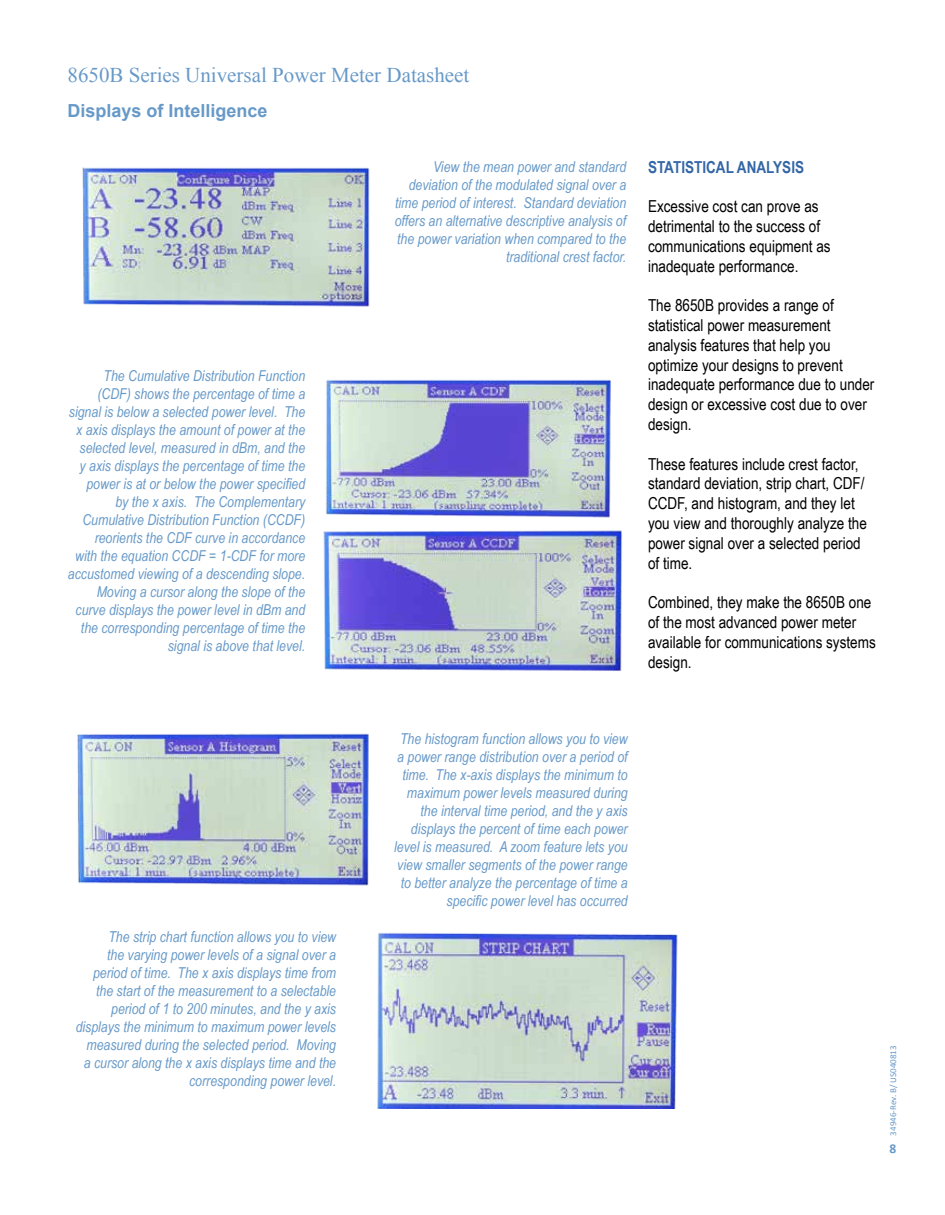
<style>
.page{position:relative;width:945px;height:1215px;background:#fff}
.page>*{position:absolute;margin:0;border:0;box-sizing:border-box;transform-origin:0 0}
.t1{font:21px "Times New Roman";color:#6799c8}
.t2{font:700 18px "Arial";color:#6799c8}
.t3{font:16.5px/19.8px "Arial Narrow";color:#000}
.t4{font:700 16.5px "Arial Narrow";color:#3366a6}
.t5{font:italic 15px/18px "Arial Narrow";color:#6799c8;text-align:right}
.t6{font:700 13.5px "Calibri";color:#6799c8}
.t7{font:9px "Calibri";color:#6799c8}
</style>
<div class="page">
<img style="left:82px;top:167px;width:288px;height:140px">
<img style="left:325px;top:379px;width:286px;height:139px">
<img style="left:323px;top:530px;width:299px;height:141px">
<img style="left:77px;top:733px;width:292px;height:153px">
<img style="left:377px;top:932px;width:301px;height:176px">
<h1 class="t1" style="left:68px;top:61px;width:403px">8650B Series Universal Power Meter Datasheet</h1>
<p class="t2" style="left:68px;top:99px;width:202px">Displays of Intelligence</p>
<p class="t5" style="left:68px;top:366px;width:239px">The Cumulative Distribution Function (CDF) shows the percentage of time a signal is below a selected power level. The x axis displays the amount of power at the selected level, measured in dBm, and the<br>y axis displays the percentage of time the power is at or below the power specified<br>by the x axis. The Complementary Cumulative Distribution Function (CCDF) reorients the CDF curve in accordance<br>with the equation CCDF = 1-CDF for more accustomed viewing of a descending slope.<br>Moving a cursor along the slope of the curve displays the power level in dBm and the corresponding percentage of time the signal is above that level.</p>
<p class="t5" style="left:395px;top:157px;width:233px">View the mean power and standard deviation of the modulated signal over a time period of interest. Standard deviation offers an alternative descriptive analysis of the power variation when compared to the traditional crest factor.</p>
<p class="t4" style="left:648px;top:154px;width:158px">STATISTICAL ANALYSIS</p>
<p class="t3" style="left:648px;top:196px;width:184px">Excessive cost can prove as detrimental to the success of communications equipment as inadequate performance.</p>
<p class="t3" style="left:648px;top:295px;width:228px">The 8650B provides a range of statistical power measurement analysis features that help you optimize your designs to prevent inadequate performance due to under design or excessive cost due to over design.</p>
<p class="t3" style="left:648px;top:453px;width:220px">These features include crest factor, standard deviation, strip chart, CDF/<br>CCDF, and histogram, and they let you view and thoroughly analyze the power signal over a selected period of time.</p>
<p class="t3" style="left:648px;top:592px;width:229px">Combined, they make the 8650B one of the most advanced power meter available for communications systems design.</p>
<p class="t5" style="left:76px;top:928px;width:262px">The strip chart function allows you to view<br>the varying power levels of a signal over a period of time. The x axis displays time from the start of the measurement to a selectable period of 1 to 200 minutes, and the y axis displays the minimum to maximum power levels measured during the selected period. Moving<br>a cursor along the x axis displays time and the corresponding power level.</p>
<p class="t5" style="left:394px;top:729px;width:235px">The histogram function allows you to view a power range distribution over a period of time. The x-axis displays the minimum to maximum power levels measured during the interval time period, and the y axis displays the percent of time each power level is measured. A zoom feature lets you view smaller segments of the power range to better analyze the percentage of time a specific power level has occurred</p>
<p class="t7" style="left:888px;top:1136px;width:92px;rotate:-90deg">34946-Rev. B/ US040813</p>
<p class="t6" style="left:890px;top:1140px;width:8px">8</p>
</div>
